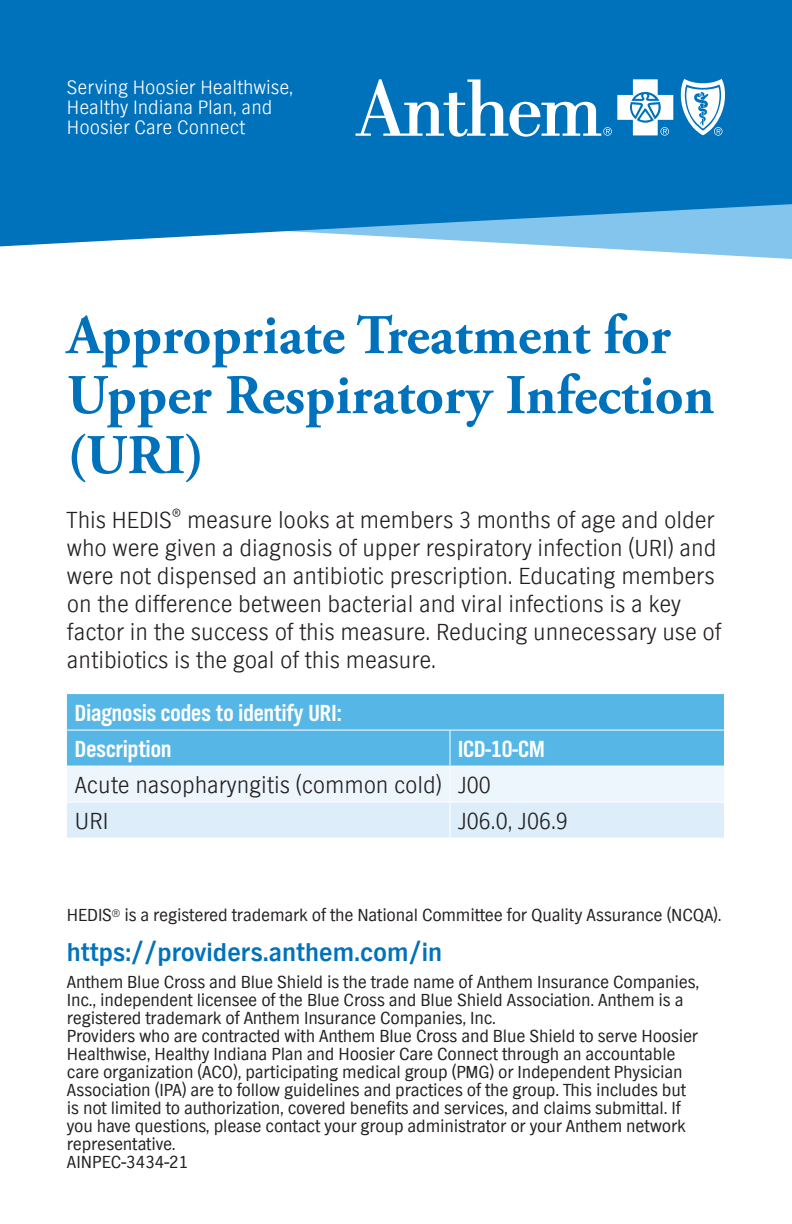
<style>
.page{position:relative;width:792px;height:1224px;background:#fff}
.page>*{position:absolute;margin:0;border:0;box-sizing:border-box;transform-origin:0 0}
.Anthem_Headlines_Gar{font:700 56px/60px "Adobe Garamond Pro";color:#0072bc}
.Anthem_Website{font:700 26px "TV Nord EF";color:#0072bc}
.Anthem_Body_Text{font:300 24px/28px "TV Nord EF";color:#231f20}
.t1{font:24px "TV Nord EF Bold Con";color:#fff}
.Anthem_Body_Text-2{font:300 20px "TV Nord EF";color:#fff}
.Anthem_Disclaimer_Li{font:18px/18px "TV Nord EF";letter-spacing:-.01em;color:#231f20}
</style>
<div class="page">
<svg style="left:0;top:246px;width:792px;height:13px"></svg>
<svg style="left:0;top:0;width:792px;height:246px;background:#0f7bc0"></svg>
<div style="left:67px;top:694px;width:657px;height:72px;background:#56b7e7"></div>
<svg style="left:67px;top:767px;width:657px;height:71px;background:#e5f1fa"></svg>
<hr style="left:67px;top:730px;width:383px;height:1px;background:#fff">
<hr style="left:450px;top:730px;width:275px;height:1px;background:#fff">
<hr style="left:450px;top:731px;width:1px;height:35px;background:#fff">
<hr style="left:450px;top:767px;width:1px;height:35px;background:#fff">
<hr style="left:67px;top:802px;width:383px;height:1px;background:#fff">
<hr style="left:450px;top:802px;width:275px;height:1px;background:#fff">
<hr style="left:450px;top:803px;width:1px;height:35px;background:#fff">
<svg style="left:356px;top:79px;width:317px;height:58px"></svg>
<svg style="left:681px;top:79px;width:44px;height:57px"></svg>
<p class="Anthem_Body_Text-2" style="left:67px;top:76px;width:228px">Serving Hoosier Healthwise,</p>
<p class="Anthem_Body_Text-2" style="left:67px;top:96px;width:207px">Healthy Indiana Plan, and</p>
<p class="Anthem_Body_Text-2" style="left:67px;top:116px;width:180px">Hoosier Care Connect</p>
<p class="Anthem_Headlines_Gar" style="left:67px;top:306px;width:649px">Appropriate Treatment for<br>Upper Respiratory Infection (URI)</p>
<p class="Anthem_Body_Text" style="left:67px;top:506px;width:656px">This HEDIS<sup>®</sup> measure looks at members 3 months of age and older who were given a diagnosis of upper respiratory infection (URI) and were not dispensed an antibiotic prescription. Educating members on the difference between bacterial and viral infections is a key factor in the success of this measure. Reducing unnecessary use of antibiotics is the goal of this measure.</p>
<p class="t1" style="left:75px;top:699px;width:268px">Diagnosis codes to identify URI:</p>
<p class="t1" style="left:75px;top:735px;width:98px">Description</p>
<p class="t1" style="left:458px;top:735px;width:88px">ICD-10-CM</p>
<p class="Anthem_Body_Text" style="left:75px;top:771px;width:368px">Acute nasopharyngitis (common cold)</p>
<p class="Anthem_Body_Text" style="left:458px;top:771px;width:34px">J00</p>
<p class="Anthem_Body_Text" style="left:75px;top:807px;width:35px">URI</p>
<p class="Anthem_Body_Text" style="left:458px;top:807px;width:111px">J06.0, J06.9</p>
<p class="Anthem_Disclaimer_Li" style="left:67px;top:906px;width:656px">HEDIS<sup>®</sup> is a registered trademark of the National Committee for Quality Assurance (NCQA).</p>
<p class="Anthem_Website" style="left:67px;top:937px;width:377px">https://providers.anthem.com/in</p>
<p class="Anthem_Disclaimer_Li" style="left:67px;top:973px;width:634px">Anthem Blue Cross and Blue Shield is the trade name of Anthem Insurance Companies,<br>Inc., independent licensee of the Blue Cross and Blue Shield Association. Anthem is a registered trademark of Anthem Insurance Companies, Inc.</p>
<p class="Anthem_Disclaimer_Li" style="left:67px;top:1027px;width:633px">Providers who are contracted with Anthem Blue Cross and Blue Shield to serve Hoosier Healthwise, Healthy Indiana Plan and Hoosier Care Connect through an accountable care organization (ACO), participating medical group (PMG) or Independent Physician Association (IPA) are to follow guidelines and practices of the group. This includes but is not limited to authorization, covered benefits and services, and claims submittal. If you have questions, please contact your group administrator or your Anthem network representative.</p>
<p class="Anthem_Disclaimer_Li" style="left:67px;top:1153px;width:123px">AINPEC-3434-21</p>
</div>
